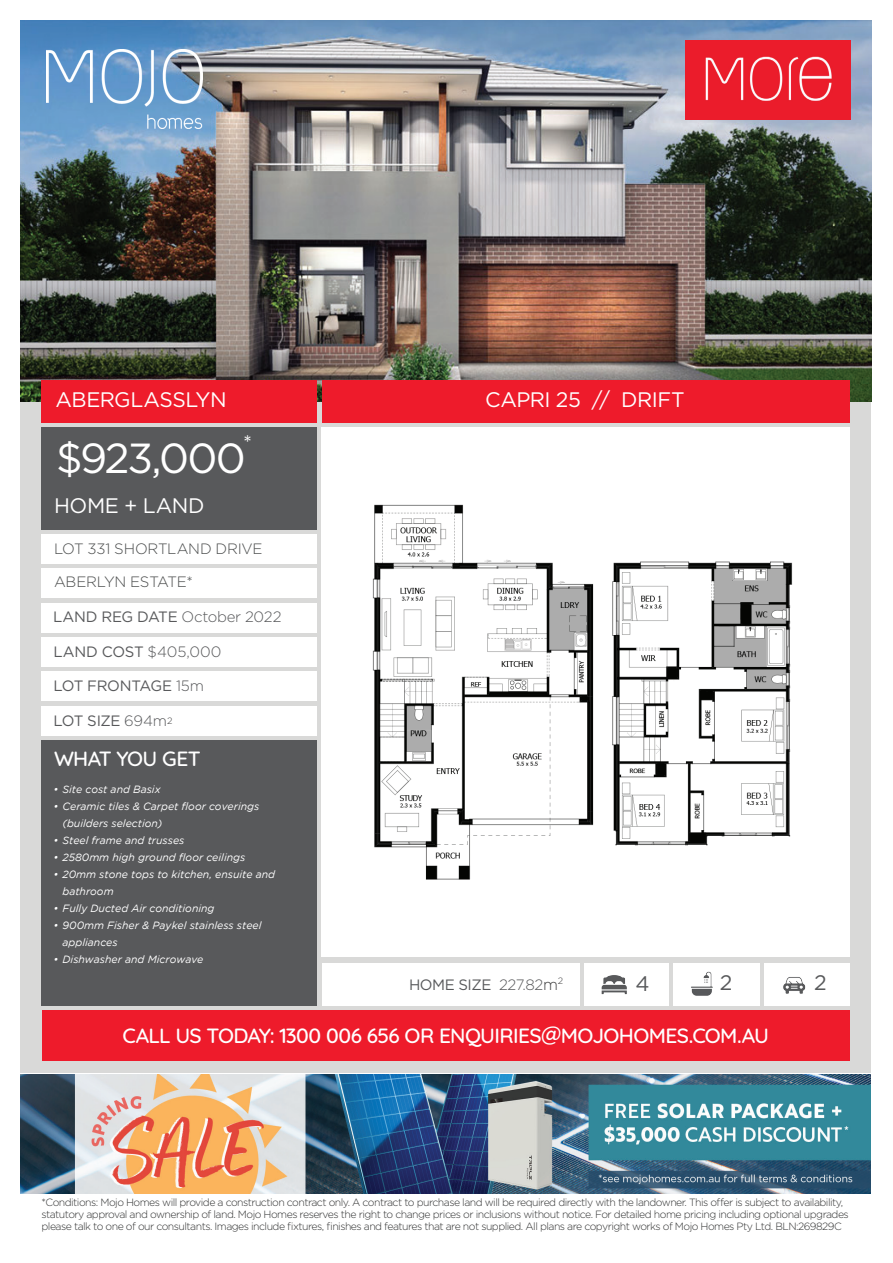
<style>
.page{position:relative;width:893px;height:1263px;background:#fff}
.page>*{position:absolute;margin:0;border:0;box-sizing:border-box;transform-origin:0 0}
.t1{font:42px "Gotham";letter-spacing:-.05em;color:#fff}
.t2{font:500 21px "Quicksand";letter-spacing:-.03em;color:#fff}
.t3{font:21px "Gotham";letter-spacing:-.02em;color:#fff}
.t4{font:21px "Gotham";color:#58595b}
.t5{font:15px "Gotham";letter-spacing:-.03em;color:#58595b}
.t6{font:300 15px "Gotham";letter-spacing:-.015em;color:#4b4d4d}
.t7{font:300 10.5px/12px "Gotham";letter-spacing:-.05em;color:#313232}
.t8{font:italic 10.5px/17px "Gotham";color:#fff}
.s1{font-weight:300}
.s2{font-weight:300;font-size:9.15px;color:#3e3e3f}
.s3{font-weight:300;font-size:15.75px;color:#3e3e3f}
</style>
<div class="page">
<div style="left:21px;top:400px;width:850px;height:673px;background:#d9d9d8"></div>
<div style="left:42px;top:427px;width:275px;height:102px;background:#58595b"></div>
<div style="left:42px;top:740px;width:275px;height:266px;background:#58595b"></div>
<div style="left:322px;top:427px;width:528px;height:530px;background:#fff"></div>
<img style="left:20px;top:21px;width:851px;height:381px">
<div style="left:322px;top:963px;width:258px;height:43px;background:#fff"></div>
<div style="left:584px;top:963px;width:85px;height:43px;background:#fff"></div>
<div style="left:42px;top:380px;width:275px;height:43px;background:#ee1b2b"></div>
<div style="left:42px;top:568px;width:275px;height:30px;background:#fff"></div>
<div style="left:42px;top:534px;width:275px;height:30px;background:#fff"></div>
<div style="left:42px;top:706px;width:275px;height:30px;background:#fff"></div>
<div style="left:42px;top:671px;width:275px;height:30px;background:#fff"></div>
<div style="left:42px;top:637px;width:275px;height:30px;background:#fff"></div>
<div style="left:42px;top:603px;width:275px;height:29px;background:#fff"></div>
<div style="left:42px;top:1010px;width:808px;height:51px;background:#ee1b2b"></div>
<img style="left:673px;top:963px;width:86px;height:43px">
<img style="left:601px;top:975px;width:26px;height:20px">
<div style="left:715px;top:970px;width:38px;height:26px;background:#fff"></div>
<img style="left:765px;top:963px;width:85px;height:43px">
<img style="left:46px;top:50px;width:156px;height:78px">
<img style="left:685px;top:41px;width:165px;height:78px">
<div style="left:322px;top:381px;width:528px;height:42px;background:#ee1b2b"></div>
<div style="left:808px;top:970px;width:31px;height:27px;background:#fff"></div>
<img style="left:20px;top:1074px;width:851px;height:119px">
<img style="left:372px;top:504px;width:421px;height:376px">
<img style="left:685px;top:168px;width:165px;height:41px">
<h2 class="t3" style="left:56px;top:388px;width:173px">ABERGLASSLYN</h2>
<h2 class="t3" style="left:485px;top:388px;width:201px">CAPRI 25 // DRIFT</h2>
<h2 class="t3" style="left:243px;top:431px;width:11px">*</h2>
<h1 class="t1" style="left:56px;top:435px;width:191px">$923,000</h1>
<h2 class="t3" style="left:54px;top:494px;width:152px">HOME + LAND</h2>
<h3 class="t6" style="left:54px;top:539px;width:210px">LOT 331 SHORTLAND DRIVE</h3>
<h3 class="t6" style="left:54px;top:572px;width:140px">ABERLYN ESTATE*</h3>
<h3 class="t5" style="left:53px;top:608px;width:230px">LAND REG DATE <span class="s1">October 2022</span></h3>
<h3 class="t5" style="left:53px;top:643px;width:170px">LAND COST <span class="s1">$405,000</span></h3>
<h3 class="t5" style="left:53px;top:677px;width:152px">LOT FRONTAGE <span class="s1">15m</span></h3>
<h3 class="t5" style="left:53px;top:712px;width:120px">LOT SIZE <span class="s1">694m</span><span class="s2">2</span></h3>
<h2 class="t2" style="left:54px;top:741px;width:148px">WHAT YOU GET</h2>
<p class="t8" style="left:53px;top:781px;width:109px">• Site cost and Basix</p>
<p class="t8" style="left:62px;top:798px;width:198px;text-indent:-9px">• Ceramic tiles &amp; Carpet floor coverings (builders selection)</p>
<p class="t8" style="left:53px;top:832px;width:132px">• Steel frame and trusses</p>
<p class="t8" style="left:53px;top:849px;width:193px">• 2580mm high ground floor ceilings</p>
<p class="t8" style="left:62px;top:866px;width:214px;text-indent:-9px">• 20mm stone tops to kitchen, ensuite and bathroom</p>
<p class="t8" style="left:53px;top:900px;width:163px">• Fully Ducted Air conditioning</p>
<p class="t8" style="left:62px;top:917px;width:201px;text-indent:-9px">• 900mm Fisher &amp; Paykel stainless steel appliances</p>
<p class="t8" style="left:53px;top:950px;width:152px">• Dishwasher and Microwave</p>
<h3 class="t5" style="left:409px;top:976px;width:156px">HOME SIZE <span class="s1">227.82</span><span class="s3">m</span><sup>2</sup></h3>
<h2 class="t4" style="left:635px;top:972px;width:16px">4</h2>
<h2 class="t4" style="left:814px;top:971px;width:14px">2</h2>
<h2 class="t4" style="left:720px;top:971px;width:14px">2</h2>
<h2 class="t2" style="left:123px;top:1019px;width:648px">CALL US TODAY: 1300 006 656 OR ENQUIRIES@MOJOHOMES.COM.AU</h2>
<p class="t7" style="left:42px;top:1195px;width:809px">*Conditions: Mojo Homes will provide a construction contract only. A contract to purchase land will be required directly with the landowner. This offer is subject to availability, statutory approval and ownership of land. Mojo Homes reserves the right to change prices or inclusions without notice. For detailed home pricing including optional upgrades please talk to one of our consultants. Images include fixtures, finishes and features that are not supplied. All plans are copyright works of Mojo Homes Pty Ltd. BLN:269829C</p>
</div>
